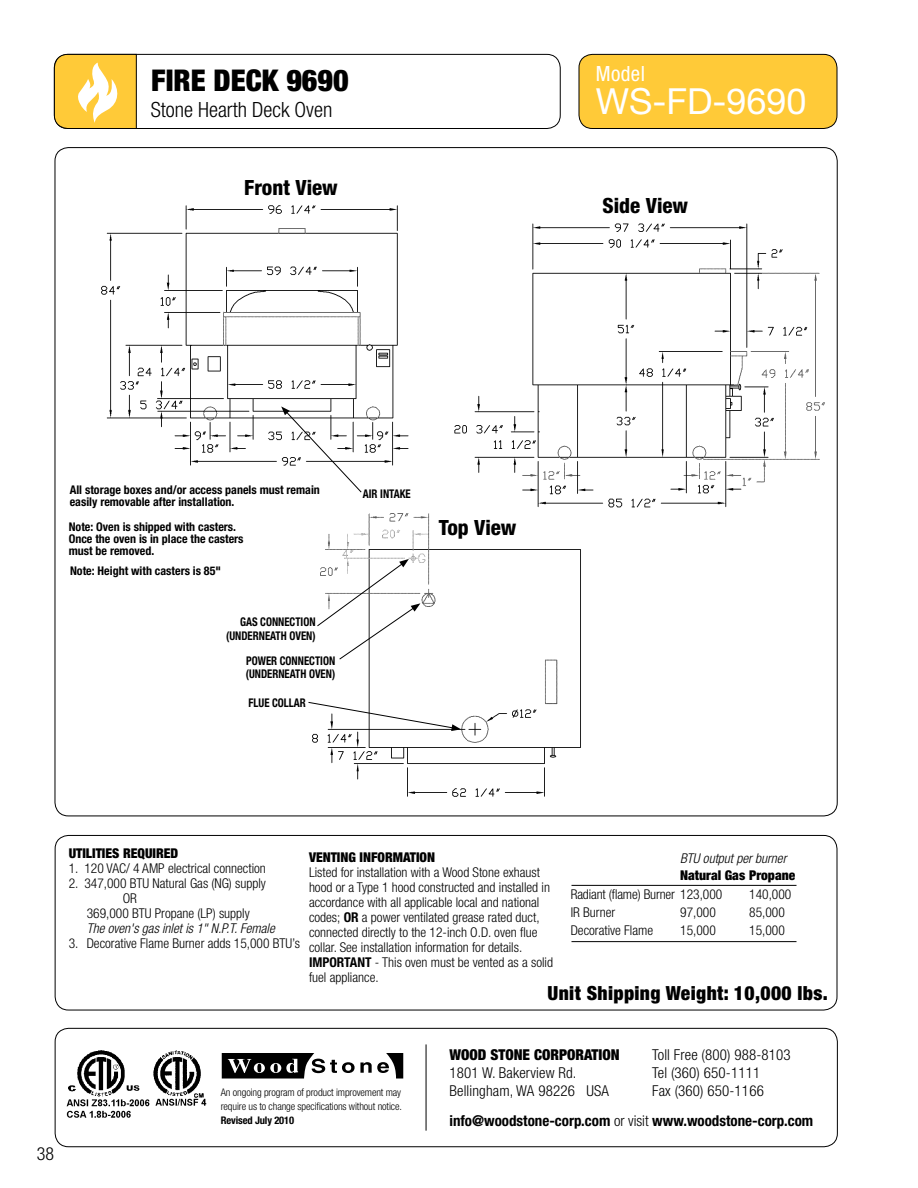
<style>
.page{position:relative;width:918px;height:1188px;background:#fff}
.page>*{position:absolute;margin:0;border:0;box-sizing:border-box;transform-origin:0 0}
.t1{font:36px "Helvetica Neue LT Std";color:#fff}
.t2{font:900 condensed 30px "Helvetica Neue LT Std";color:#000}
.t3{font:800 condensed 21px "Helvetica Neue LT Std";color:#000}
.t4{font:300 condensed 21px "Helvetica Neue LT Std";color:#000}
.t5{font:condensed 21px "Helvetica Neue LT Std";letter-spacing:.02em;color:#fff}
.t6{font:900 condensed 19.5px "Helvetica Neue LT Std";letter-spacing:.02em;color:#000}
.t7{font:300 condensed 18px "Helvetica Neue LT Std";color:#000}
.t8{font:300 condensed 15px/18px "Helvetica Neue LT Std";letter-spacing:.01em;color:#000}
.t9{font:700 condensed 15px "Helvetica Neue LT Std";color:#000}
.t10{font:900 condensed 15px "Helvetica Neue LT Std";color:#000}
.t11{font:300 condensed 13.5px/15px "Helvetica Neue LT Std";color:#000}
.t12{font:900 condensed 13.5px "Helvetica Neue LT Std";color:#000}
.t13{font:italic 300 condensed 13.5px "Helvetica Neue LT Std";color:#000}
.t14{font:700 condensed 12px/12px "Helvetica Neue LT Std";color:#000}
.t15{font:700 condensed 12px/13.5px "Helvetica Neue LT Std";color:#000;text-align:right;scale:.9 1}
.t16{font:300 condensed 10.5px/13.5px "Helvetica Neue LT Std";letter-spacing:-.01em;color:#000}
.t17{font:700 condensed 10.5px "Helvetica Neue LT Std";letter-spacing:-.01em;color:#000}
.s1{font-weight:700}
.s2{font-weight:300}
</style>
<div class="page">
<img style="left:312px;top:513px;width:269px;height:284px">
<div style="left:55px;top:835px;width:782px;height:175px;border:1px solid #000;border-radius:14px"></div>
<div style="left:54px;top:54px;width:507px;height:75px;border:1px solid #000;border-radius:14px"></div>
<div style="left:579px;top:54px;width:258px;height:75px;background:#ffca38;border-radius:14px"></div>
<div style="left:579px;top:54px;width:258px;height:75px;border:1px solid #000;border-radius:14px"></div>
<svg style="left:54px;top:54px;width:83px;height:75px"></svg>
<div style="left:55px;top:1028px;width:783px;height:119px;border:1px solid #000;border-radius:14px"></div>
<hr style="left:426px;top:1044px;width:1px;height:87px;background:#000">
<svg style="left:222px;top:1053px;width:115px;height:26px"></svg>
<svg style="left:342px;top:1062px;width:13px;height:11px"></svg>
<svg style="left:345px;top:1065px;width:6px;height:6px"></svg>
<svg style="left:360px;top:1053px;width:43px;height:26px"></svg>
<img style="left:66px;top:1050px;width:141px;height:68px">
<svg style="left:339px;top:469px;width:23px;height:24px"></svg>
<hr style="left:572px;top:885px;width:224px;height:1px;background:#000">
<hr style="left:572px;top:941px;width:224px;height:1px;background:#000">
<svg style="left:316px;top:559px;width:104px;height:101px"></svg>
<svg style="left:308px;top:702px;width:153px;height:29px"></svg>
<img style="left:101px;top:205px;width:308px;height:264px">
<img style="left:450px;top:223px;width:375px;height:292px">
<h2 class="t2" style="left:151px;top:62px;width:199px">FIRE DECK 9690</h2>
<h3 class="t4" style="left:151px;top:97px;width:183px">Stone Hearth Deck Oven</h3>
<h3 class="t3" style="left:244px;top:175px;width:95px">Front View</h3>
<h3 class="t5" style="left:596px;top:62px;width:51px">Model</h3>
<h1 class="t1" style="left:596px;top:80px;width:212px">WS-FD-9690</h1>
<h3 class="t3" style="left:603px;top:193px;width:87px">Side View</h3>
<p class="t14" style="left:70px;top:483px;width:252px">All storage boxes and/or access panels must remain easily removable after installation.</p>
<p class="t15" style="left:363px;top:487px;width:55px">AIR INTAKE</p>
<p class="t14" style="left:69px;top:521px;width:176px">Note: Oven is shipped with casters.<br>Once the oven is in place the casters must be removed.</p>
<p class="t14" style="left:70px;top:565px;width:152px">Note: Height with casters is 85"</p>
<p class="t15" style="left:226px;top:615px;width:101px">GAS CONNECTION (UNDERNEATH OVEN)</p>
<p class="t15" style="left:246px;top:654px;width:101px;text-align:left">POWER CONNECTION (UNDERNEATH OVEN)</p>
<p class="t15" style="left:249px;top:696px;width:65px">FLUE COLLAR</p>
<h3 class="t3" style="left:439px;top:514px;width:79px">Top View</h3>
<p class="t12" style="left:69px;top:845px;width:14px">UTILITIES</p>
<p class="t12" style="left:123px;top:845px;width:37px">REQUIRED</p>
<p class="t11" style="left:69px;top:861px;width:199px">1. 120 VAC/ 4 AMP electrical connection</p>
<p class="t11" style="left:69px;top:876px;width:199px">2. 347,000 BTU Natural Gas (NG) supply</p>
<p class="t11" style="left:123px;top:891px;width:16px">OR</p>
<p class="t11" style="left:87px;top:906px;width:164px">369,000 BTU Propane (LP) supply</p>
<p class="t13" style="left:87px;top:920px;width:190px">The oven's gas inlet is 1" N.P.T. Female</p>
<p class="t11" style="left:69px;top:935px;width:233px">3. Decorative Flame Burner adds 15,000 BTU’s</p>
<p class="t12" style="left:309px;top:849px;width:15px">VENTIN</p>
<p class="t12" style="left:349px;top:849px;width:87px">G INFORMATION</p>
<p class="t11" style="left:309px;top:864px;width:246px">Listed for installation with a Wood Stone exhaust hood or a Type 1 hood constructed and installed in accordance with all applicable local and national codes; <span class="s1">OR</span> a power ventilated grease rated duct, connected directly to the 12-inch O.D. oven flue collar. See installation information for details.<br><span class="s1">IMPORTANT</span> - This oven must be vented as a solid fuel appliance.</p>
<p class="t13" style="left:680px;top:851px;width:108px">BTU output per burner</p>
<p class="t12" style="left:680px;top:867px;width:117px">NATURAL GAS PROPANE</p>
<p class="t11" style="left:571px;top:887px;width:153px">Radiant (flame) Burner 123,000</p>
<p class="t11" style="left:749px;top:887px;width:44px">140,000</p>
<p class="t11" style="left:571px;top:905px;width:46px">IR Burner</p>
<p class="t11" style="left:680px;top:905px;width:37px">97,000</p>
<p class="t11" style="left:749px;top:905px;width:37px">85,000</p>
<p class="t11" style="left:571px;top:923px;width:84px">Decorative Flame</p>
<p class="t11" style="left:680px;top:923px;width:37px">15,000</p>
<p class="t11" style="left:749px;top:923px;width:37px">15,000</p>
<h3 class="t6" style="left:548px;top:981px;width:282px">UNIT SHIPPING WEIGHT: 10,000 LBS.</h3>
<h3 class="t7" style="left:37px;top:1144px;width:19px">38</h3>
<p class="t16" style="left:221px;top:1086px;width:183px">An ongoing program of product improvement may require us to change specifications without notice.</p>
<p class="t17" style="left:221px;top:1113px;width:75px">Revised July 2010</p>
<p class="t10" style="left:450px;top:1046px;width:172px">WOOD STONE CORPORATION</p>
<p class="t8" style="left:450px;top:1064px;width:161px">1801 W. Bakerview Rd.<br>Bellingham, WA 98226 USA</p>
<p class="t8" style="left:652px;top:1046px;width:140px">Toll Free (800) 988-8103<br>Tel (360) 650-1111<br>Fax (360) 650-1166</p>
<p class="t9" style="left:449px;top:1112px;width:365px">info@woodstone-corp.com <span class="s2">or visit</span> www.woodstone-corp.com</p>
</div>
